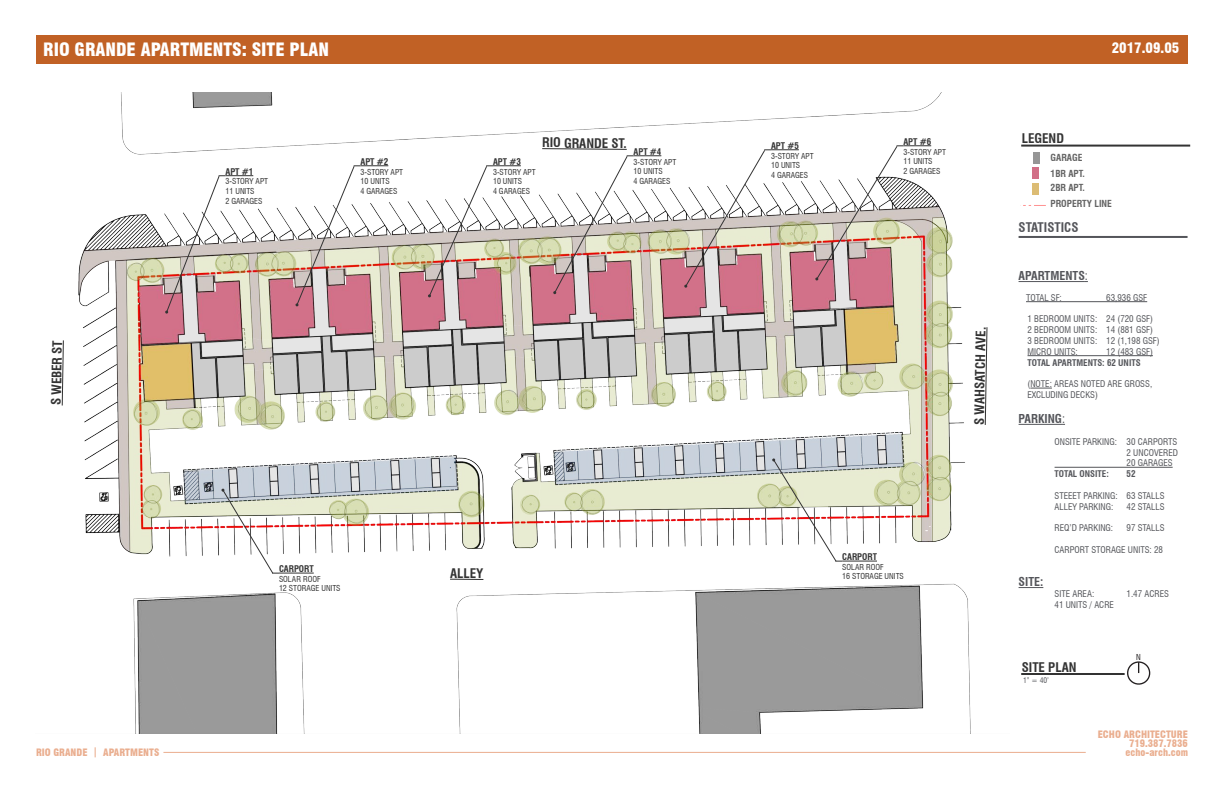
<style>
.page{position:relative;width:1224px;height:792px;background:#fff}
.page>*{position:absolute;margin:0;border:0;box-sizing:border-box;transform-origin:0 0}
.t1{font:900 condensed 18px "Swiss 721 BT";color:#fff}
.t2{font:900 condensed 14px "Swiss 721 BT";color:#fff}
.t3{font:700 condensed 13px "Swiss 721 BT";color:#333}
.t4{font:700 condensed 13px "Swiss 721 BT";color:#54555a}
.t5{font:700 condensed 12px "Swiss 721 BT";color:#54555a}
.t6{font:900 condensed 10px "Swiss 721 BT";color:#eaae8f}
.t7{font:700 condensed 9.5px "Swiss 721 BT";color:#636363}
.t8{font:condensed 9px "Swiss 721 BT";color:#54555a}
.t9{font:700 condensed 9px "Swiss 721 BT";color:#333}
.t10{font:700 condensed 9px "Swiss 721 BT";color:#54555a}
.t11{font:condensed 8px "Swiss 721 BT";color:#333}
.t12{font:condensed 8px "Swiss 721 BT";color:#231f20}
.t13{font:condensed 7.5px "Swiss 721 BT";color:#54555a}
.s1{font-weight:400}
.s2{font-weight:700}
</style>
<div class="page">
<div style="left:36px;top:35px;width:1152px;height:29px;background:#c16125"></div>
<hr style="left:163px;top:752px;width:923px;height:1px;background:#eaae8f">
<img style="left:78px;top:92px;width:893px;height:642px">
<svg style="left:1127px;top:661px;width:24px;height:24px"></svg>
<svg style="left:772px;top:458px;width:70px;height:104px"></svg>
<svg style="left:221px;top:488px;width:58px;height:86px"></svg>
<svg style="left:165px;top:175px;width:88px;height:139px"></svg>
<hr style="left:842px;top:561px;width:35px;height:1px;background:#333">
<hr style="left:279px;top:573px;width:35px;height:1px;background:#333">
<svg style="left:295px;top:165px;width:93px;height:142px"></svg>
<svg style="left:428px;top:165px;width:93px;height:133px"></svg>
<svg style="left:684px;top:149px;width:115px;height:139px"></svg>
<svg style="left:815px;top:145px;width:116px;height:136px"></svg>
<hr style="left:1019px;top:236px;width:169px;height:2px;background:#54555a">
<hr style="left:1019px;top:281px;width:66px;height:1px;background:#54555a">
<hr style="left:1026px;top:301px;width:121px;height:1px;background:#54555a">
<hr style="left:1028px;top:355px;width:125px;height:1px;background:#54555a">
<svg style="left:1030px;top:388px;width:22px;height:1px"></svg>
<hr style="left:1019px;top:424px;width:43px;height:1px;background:#54555a">
<hr style="left:1055px;top:467px;width:118px;height:1px;background:#54555a">
<svg style="left:1019px;top:587px;width:24px;height:1px"></svg>
<hr style="left:1021px;top:145px;width:169px;height:2px;background:#333">
<img style="left:1020px;top:205px;width:26px;height:1px">
<div style="left:1033px;top:168px;width:6px;height:11px;background:#d26f87"></div>
<svg style="left:61px;top:340px;width:3px;height:66px"></svg>
<svg style="left:541px;top:148px;width:120px;height:146px"></svg>
<svg style="left:984px;top:327px;width:4px;height:98px"></svg>
<div style="left:1033px;top:183px;width:6px;height:11px;background:#dcbc74"></div>
<hr style="left:1021px;top:673px;width:104px;height:2px;background:#333">
<hr style="left:450px;top:579px;width:33px;height:1px;background:#333">
<div style="left:1033px;top:152px;width:7px;height:12px;background:#969696"></div>
<p class="t1" style="left:43px;top:39px;width:287px">RIO GRANDE APARTMENTS: SITE PLAN</p>
<p class="t9" style="left:225px;top:166px;width:29px">APT #1</p>
<p class="t11" style="left:225px;top:177px;width:44px">3-STORY APT</p>
<p class="t11" style="left:225px;top:186px;width:31px">11 UNITS</p>
<p class="t11" style="left:225px;top:196px;width:38px">2 GARAGES</p>
<p class="t9" style="left:360px;top:156px;width:29px">APT #2</p>
<p class="t11" style="left:360px;top:167px;width:44px">3-STORY APT</p>
<p class="t11" style="left:360px;top:176px;width:31px">10 UNITS</p>
<p class="t11" style="left:360px;top:186px;width:38px">4 GARAGES</p>
<p class="t3" style="left:48px;top:405px;width:67px;rotate:-89deg">S WEBER ST</p>
<p class="t3" style="left:542px;top:135px;width:86px">RIO GRANDE ST.</p>
<p class="t9" style="left:634px;top:146px;width:29px">APT #4</p>
<p class="t11" style="left:634px;top:157px;width:44px">3-STORY APT</p>
<p class="t11" style="left:634px;top:166px;width:31px">10 UNITS</p>
<p class="t11" style="left:634px;top:176px;width:38px">4 GARAGES</p>
<p class="t9" style="left:493px;top:156px;width:29px">APT #3</p>
<p class="t11" style="left:493px;top:167px;width:44px">3-STORY APT</p>
<p class="t11" style="left:493px;top:176px;width:31px">10 UNITS</p>
<p class="t11" style="left:493px;top:186px;width:38px">4 GARAGES</p>
<p class="t9" style="left:279px;top:564px;width:36px">CARPORT</p>
<p class="t11" style="left:279px;top:574px;width:43px">SOLAR ROOF</p>
<p class="t11" style="left:279px;top:584px;width:63px">12 STORAGE UNITS</p>
<p class="t3" style="left:450px;top:566px;width:35px">ALLEY</p>
<p class="t9" style="left:771px;top:140px;width:29px">APT #5</p>
<p class="t11" style="left:771px;top:151px;width:44px">3-STORY APT</p>
<p class="t11" style="left:771px;top:160px;width:31px">10 UNITS</p>
<p class="t11" style="left:771px;top:170px;width:38px">4 GARAGES</p>
<p class="t9" style="left:903px;top:136px;width:29px">APT #6</p>
<p class="t11" style="left:903px;top:147px;width:44px">3-STORY APT</p>
<p class="t11" style="left:903px;top:156px;width:31px">11 UNITS</p>
<p class="t11" style="left:903px;top:166px;width:38px">2 GARAGES</p>
<p class="t9" style="left:842px;top:552px;width:36px">CARPORT</p>
<p class="t11" style="left:842px;top:562px;width:43px">SOLAR ROOF</p>
<p class="t11" style="left:842px;top:572px;width:63px">16 STORAGE UNITS</p>
<p class="t3" style="left:972px;top:425px;width:99px;rotate:-89deg">S WAHSATCH AVE.</p>
<p class="t2" style="left:1112px;top:40px;width:69px">2017.09.05</p>
<p class="t3" style="left:1022px;top:130px;width:44px">LEGEND</p>
<p class="t7" style="left:1051px;top:152px;width:33px">GARAGE</p>
<p class="t7" style="left:1051px;top:168px;width:36px">1BR APT.</p>
<p class="t7" style="left:1051px;top:197px;width:63px">PROPERTY LINE</p>
<p class="t7" style="left:1051px;top:182px;width:36px">2BR APT.</p>
<p class="t4" style="left:1019px;top:220px;width:62px">STATISTICS</p>
<p class="t5" style="left:1019px;top:269px;width:71px">APARTMENTS<span class="s1">:</span></p>
<p class="t8" style="left:1026px;top:292px;width:37px">TOTAL SF:</p>
<p class="t8" style="left:1106px;top:292px;width:42px">63,936 GSF</p>
<p class="t8" style="left:1028px;top:314px;width:127px">1 BEDROOM UNITS: 24 (720 GSF)</p>
<p class="t8" style="left:1028px;top:325px;width:127px">2 BEDROOM UNITS: 14 (881 GSF)</p>
<p class="t8" style="left:1028px;top:335px;width:134px">3 BEDROOM UNITS: 12 (1,198 GSF)</p>
<p class="t8" style="left:1028px;top:346px;width:52px">MICRO UNITS:</p>
<p class="t8" style="left:1106px;top:346px;width:48px">12 (483 GSF)</p>
<p class="t10" style="left:1028px;top:357px;width:115px">TOTAL APARTMENTS: 62 UNITS</p>
<p class="t8" style="left:1028px;top:379px;width:126px">(NOTE: AREAS NOTED ARE GROSS,</p>
<p class="t8" style="left:1028px;top:389px;width:72px">EXCLUDING DECKS)</p>
<p class="t5" style="left:1019px;top:412px;width:48px">PARKING<span class="s1">:</span></p>
<p class="t8" style="left:1055px;top:436px;width:124px">ONSITE PARKING: 30 CARPORTS</p>
<p class="t8" style="left:1127px;top:447px;width:53px">2 UNCOVERED</p>
<p class="t8" style="left:1127px;top:458px;width:48px">20 GARAGES</p>
<p class="t10" style="left:1055px;top:469px;width:56px">TOTAL ONSITE:</p>
<p class="t10" style="left:1127px;top:469px;width:10px">52</p>
<p class="t8" style="left:1055px;top:490px;width:112px">STEEET PARKING: 63 STALLS</p>
<p class="t8" style="left:1055px;top:501px;width:60px">ALLEY PARKING:</p>
<p class="t8" style="left:1127px;top:501px;width:40px">42 STALLS</p>
<p class="t8" style="left:1055px;top:523px;width:60px">REQ’D PARKING:</p>
<p class="t8" style="left:1127px;top:523px;width:40px">97 STALLS</p>
<p class="t8" style="left:1055px;top:544px;width:110px">CARPORT STORAGE UNITS: 28</p>
<p class="t5" style="left:1019px;top:575px;width:26px">SITE:</p>
<p class="t8" style="left:1055px;top:589px;width:41px">SITE AREA:</p>
<p class="t8" style="left:1127px;top:589px;width:44px">1.47 ACRES</p>
<p class="t8" style="left:1055px;top:599px;width:61px">41 UNITS / ACRE</p>
<p class="t3" style="left:1022px;top:659px;width:56px">SITE PLAN</p>
<p class="t13" style="left:1023px;top:675px;width:27px">1” = 40’</p>
<p class="t12" style="left:1136px;top:652px;width:6px">N</p>
<p class="t6" style="left:1098px;top:728px;width:92px">ECHO ARCHITECTURE</p>
<p class="t6" style="left:1129px;top:737px;width:60px">719.387.7836</p>
<p class="t6" style="left:36px;top:747px;width:125px">RIO GRANDE <span class="s2">|</span> APARTMENTS</p>
<p class="t6" style="left:1126px;top:747px;width:64px">echo-arch.com</p>
</div>
